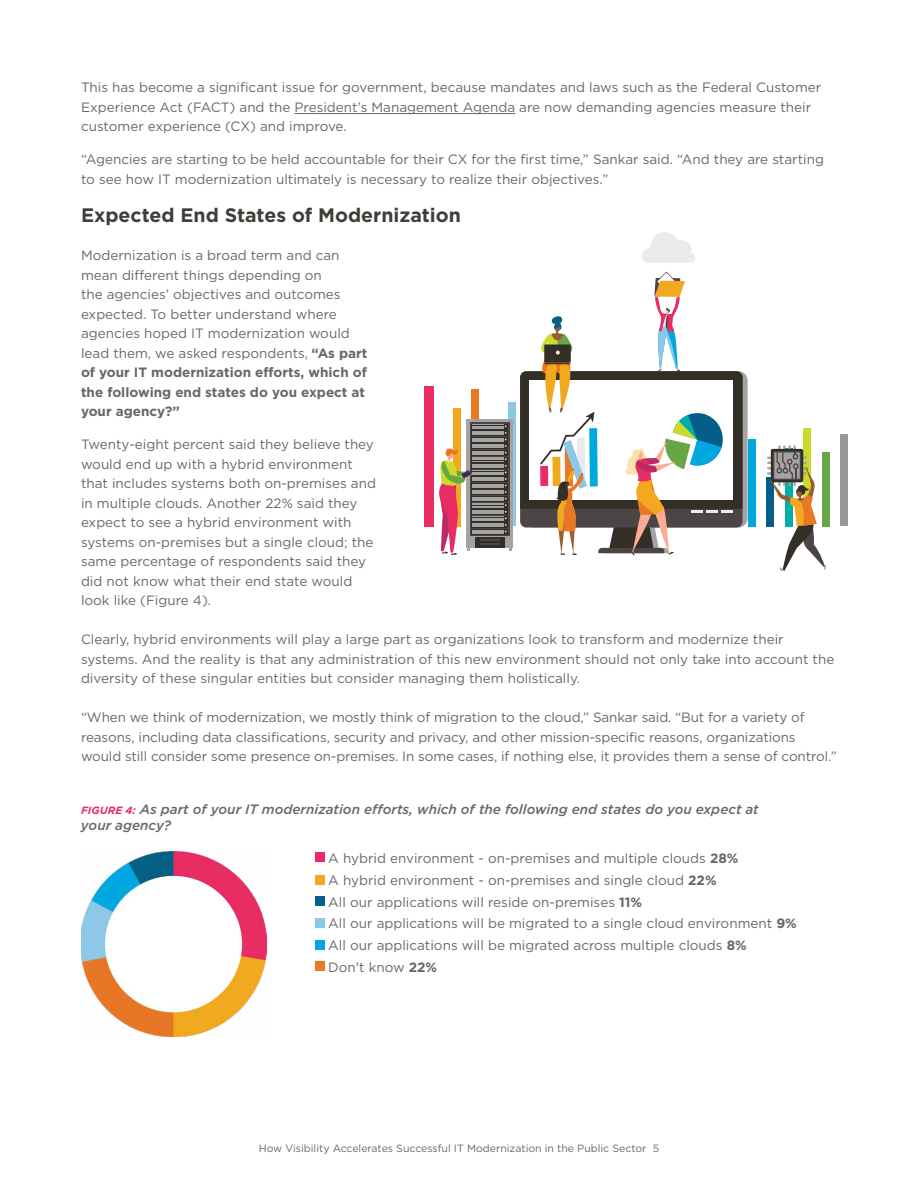
<style>
.page{position:relative;width:918px;height:1188px;background:#fff}
.page>*{position:absolute;margin:0;border:0;box-sizing:border-box;transform-origin:0 0}
.t1{font:700 19.5px "Gotham";color:#413d39}
.t2{font:13.5px/19.5px "Gotham";color:#666767}
.t3{font:italic 500 13.5px/16.5px "Gotham";color:#666767}
.t4{font:10.5px "Gotham";color:#666767}
.s1{font-weight:700}
.s2{font-weight:700;font-size:10.5px;color:#e92c63}
</style>
<div class="page">
<hr style="left:294px;top:113px;width:221px;height:1px;background:#666767">
<svg style="left:642px;top:232px;width:53px;height:31px"></svg>
<div style="left:453px;top:408px;width:8px;height:118px;background:#f2a81f"></div>
<div style="left:471px;top:390px;width:8px;height:136px;background:#e87824"></div>
<div style="left:508px;top:403px;width:8px;height:123px;background:#8cc7e8"></div>
<div style="left:748px;top:439px;width:8px;height:87px;background:#00a8e0"></div>
<div style="left:766px;top:477px;width:8px;height:49px;background:#055e87"></div>
<div style="left:803px;top:428px;width:8px;height:98px;background:#ccdb29"></div>
<div style="left:822px;top:452px;width:8px;height:74px;background:#66a645"></div>
<div style="left:840px;top:434px;width:8px;height:92px;background:#969999"></div>
<div style="left:424px;top:386px;width:9px;height:140px;background:#e92c63"></div>
<svg style="left:466px;top:419px;width:47px;height:128px"></svg>
<svg style="left:470px;top:423px;width:39px;height:113px"></svg>
<svg style="left:475px;top:537px;width:29px;height:10px"></svg>
<svg style="left:480px;top:539px;width:19px;height:5px"></svg>
<svg style="left:472px;top:424px;width:36px;height:6px"></svg>
<hr style="left:472px;top:425px;width:32px;height:1px;background:#a3a3a3">
<hr style="left:472px;top:426px;width:32px;height:1px;background:#a3a3a3">
<hr style="left:472px;top:427px;width:32px;height:1px;background:#a3a3a3">
<hr style="left:472px;top:428px;width:32px;height:1px;background:#a3a3a3">
<div style="left:472px;top:430px;width:36px;height:6px;background:#332e26"></div>
<hr style="left:472px;top:431px;width:32px;height:1px;background:#a3a3a3">
<hr style="left:472px;top:432px;width:32px;height:1px;background:#a3a3a3">
<hr style="left:472px;top:433px;width:32px;height:1px;background:#a3a3a3">
<hr style="left:472px;top:434px;width:32px;height:1px;background:#a3a3a3">
<svg style="left:472px;top:437px;width:36px;height:6px"></svg>
<hr style="left:472px;top:438px;width:32px;height:1px;background:#a3a3a3">
<hr style="left:472px;top:439px;width:32px;height:1px;background:#a3a3a3">
<hr style="left:472px;top:440px;width:32px;height:1px;background:#a3a3a3">
<hr style="left:472px;top:441px;width:32px;height:1px;background:#a3a3a3">
<svg style="left:472px;top:443px;width:36px;height:6px"></svg>
<hr style="left:472px;top:444px;width:32px;height:1px;background:#a3a3a3">
<hr style="left:472px;top:445px;width:32px;height:1px;background:#a3a3a3">
<hr style="left:472px;top:447px;width:32px;height:1px;background:#a3a3a3">
<hr style="left:472px;top:448px;width:32px;height:1px;background:#a3a3a3">
<svg style="left:472px;top:450px;width:36px;height:6px"></svg>
<hr style="left:472px;top:451px;width:32px;height:1px;background:#a3a3a3">
<hr style="left:472px;top:452px;width:32px;height:1px;background:#a3a3a3">
<hr style="left:472px;top:453px;width:32px;height:1px;background:#a3a3a3">
<hr style="left:472px;top:454px;width:32px;height:1px;background:#a3a3a3">
<svg style="left:472px;top:457px;width:36px;height:5px"></svg>
<hr style="left:472px;top:457px;width:32px;height:1px;background:#a3a3a3">
<hr style="left:472px;top:459px;width:32px;height:1px;background:#a3a3a3">
<hr style="left:472px;top:460px;width:32px;height:1px;background:#a3a3a3">
<hr style="left:472px;top:461px;width:32px;height:1px;background:#a3a3a3">
<svg style="left:472px;top:463px;width:36px;height:6px"></svg>
<hr style="left:472px;top:464px;width:32px;height:1px;background:#a3a3a3">
<hr style="left:472px;top:465px;width:32px;height:1px;background:#a3a3a3">
<hr style="left:472px;top:466px;width:32px;height:1px;background:#a3a3a3">
<hr style="left:472px;top:467px;width:32px;height:1px;background:#a3a3a3">
<svg style="left:472px;top:470px;width:36px;height:6px"></svg>
<hr style="left:472px;top:471px;width:32px;height:1px;background:#a3a3a3">
<hr style="left:472px;top:472px;width:32px;height:1px;background:#a3a3a3">
<hr style="left:472px;top:473px;width:32px;height:1px;background:#a3a3a3">
<hr style="left:472px;top:474px;width:32px;height:1px;background:#a3a3a3">
<div style="left:472px;top:476px;width:36px;height:6px;background:#332e26"></div>
<hr style="left:472px;top:477px;width:32px;height:1px;background:#a3a3a3">
<hr style="left:472px;top:478px;width:32px;height:1px;background:#a3a3a3">
<hr style="left:472px;top:479px;width:32px;height:1px;background:#a3a3a3">
<hr style="left:472px;top:480px;width:32px;height:1px;background:#a3a3a3">
<svg style="left:472px;top:483px;width:36px;height:6px"></svg>
<hr style="left:472px;top:484px;width:32px;height:1px;background:#a3a3a3">
<hr style="left:472px;top:485px;width:32px;height:1px;background:#a3a3a3">
<hr style="left:472px;top:486px;width:32px;height:1px;background:#a3a3a3">
<hr style="left:472px;top:487px;width:32px;height:1px;background:#a3a3a3">
<svg style="left:472px;top:489px;width:36px;height:6px"></svg>
<hr style="left:472px;top:490px;width:32px;height:1px;background:#a3a3a3">
<hr style="left:472px;top:491px;width:32px;height:1px;background:#a3a3a3">
<hr style="left:472px;top:493px;width:32px;height:1px;background:#a3a3a3">
<hr style="left:472px;top:494px;width:32px;height:1px;background:#a3a3a3">
<svg style="left:472px;top:496px;width:36px;height:6px"></svg>
<hr style="left:472px;top:497px;width:32px;height:1px;background:#a3a3a3">
<hr style="left:472px;top:498px;width:32px;height:1px;background:#a3a3a3">
<hr style="left:472px;top:499px;width:32px;height:1px;background:#a3a3a3">
<hr style="left:472px;top:500px;width:32px;height:1px;background:#a3a3a3">
<svg style="left:472px;top:503px;width:36px;height:5px"></svg>
<hr style="left:472px;top:503px;width:32px;height:1px;background:#a3a3a3">
<hr style="left:472px;top:505px;width:32px;height:1px;background:#a3a3a3">
<hr style="left:472px;top:506px;width:32px;height:1px;background:#a3a3a3">
<hr style="left:472px;top:507px;width:32px;height:1px;background:#a3a3a3">
<svg style="left:472px;top:509px;width:36px;height:6px"></svg>
<hr style="left:472px;top:510px;width:32px;height:1px;background:#a3a3a3">
<hr style="left:472px;top:511px;width:32px;height:1px;background:#a3a3a3">
<hr style="left:472px;top:512px;width:32px;height:1px;background:#a3a3a3">
<hr style="left:472px;top:513px;width:32px;height:1px;background:#a3a3a3">
<svg style="left:472px;top:516px;width:36px;height:6px"></svg>
<hr style="left:472px;top:517px;width:32px;height:1px;background:#a3a3a3">
<hr style="left:472px;top:518px;width:32px;height:1px;background:#a3a3a3">
<hr style="left:472px;top:519px;width:32px;height:1px;background:#a3a3a3">
<hr style="left:472px;top:520px;width:32px;height:1px;background:#a3a3a3">
<svg style="left:472px;top:522px;width:36px;height:6px"></svg>
<hr style="left:472px;top:523px;width:32px;height:1px;background:#a3a3a3">
<hr style="left:472px;top:524px;width:32px;height:1px;background:#a3a3a3">
<hr style="left:472px;top:525px;width:32px;height:1px;background:#a3a3a3">
<hr style="left:472px;top:527px;width:32px;height:1px;background:#a3a3a3">
<svg style="left:472px;top:529px;width:36px;height:6px"></svg>
<hr style="left:472px;top:530px;width:32px;height:1px;background:#a3a3a3">
<hr style="left:472px;top:531px;width:32px;height:1px;background:#a3a3a3">
<hr style="left:472px;top:532px;width:32px;height:1px;background:#a3a3a3">
<hr style="left:472px;top:533px;width:32px;height:1px;background:#a3a3a3">
<svg style="left:505px;top:425px;width:2px;height:107px"></svg>
<svg style="left:439px;top:448px;width:33px;height:107px"></svg>
<svg style="left:767px;top:446px;width:59px;height:126px"></svg>
<svg style="left:520px;top:272px;width:228px;height:284px"></svg>
<img style="left:81px;top:852px;width:185px;height:185px">
<div style="left:315px;top:875px;width:10px;height:10px;background:#f1a91e"></div>
<div style="left:315px;top:918px;width:10px;height:10px;background:#8dc8e8"></div>
<div style="left:315px;top:852px;width:10px;height:9px;background:#e92c63"></div>
<div style="left:315px;top:940px;width:10px;height:9px;background:#00a8e1"></div>
<div style="left:315px;top:896px;width:10px;height:10px;background:#055f86"></div>
<div style="left:315px;top:961px;width:10px;height:9px;background:#e97724"></div>
<p class="t2" style="left:81px;top:78px;width:742px">This has become a significant issue for government, because mandates and laws such as the Federal Customer<br>Experience Act (FACT) and the President’s Management Agenda are now demanding agencies measure their customer experience (CX) and improve.</p>
<p class="t2" style="left:81px;top:150px;width:744px">“Agencies are starting to be held accountable for their CX for the first time,” Sankar said. “And they are starting to see how IT modernization ultimately is necessary to realize their objectives.”</p>
<h1 class="t1" style="left:81px;top:204px;width:381px">Expected End States of Modernization</h1>
<p class="t2" style="left:81px;top:246px;width:288px">Modernization is a broad term and can mean different things depending on<br>the agencies’ objectives and outcomes expected. To better understand where agencies hoped IT modernization would lead them, we asked respondents, <span class="s1">“As part of your IT modernization efforts, which of the following end states do you expect at your agency?”</span></p>
<p class="t2" style="left:81px;top:435px;width:297px">Twenty-eight percent said they believe they would end up with a hybrid environment that includes systems both on-premises and in multiple clouds. Another 22% said they expect to see a hybrid environment with systems on-premises but a single cloud; the same percentage of respondents said they did not know what their end state would look like (Figure 4).</p>
<p class="t2" style="left:81px;top:629px;width:755px">Clearly, hybrid environments will play a large part as organizations look to transform and modernize their systems. And the reality is that any administration of this new environment should not only take into account the diversity of these singular entities but consider managing them holistically.</p>
<p class="t2" style="left:81px;top:707px;width:757px">“When we think of modernization, we mostly think of migration to the cloud,” Sankar said. “But for a variety of reasons, including data classifications, security and privacy, and other mission-specific reasons, organizations would still consider some presence on-premises. In some cases, if nothing else, it provides them a sense of control.”</p>
<p class="t3" style="left:81px;top:801px;width:679px"><span class="s2">FIGURE 4:</span> As part of your IT modernization efforts, which of the following end states do you expect at your agency?</p>
<p class="t2" style="left:328px;top:847px;width:470px;line-height:21.8px">A hybrid environment - on-premises and multiple clouds <span class="s1">28%<br></span>A hybrid environment - on-premises and single cloud <span class="s1">22%<br></span>All our applications will reside on-premises <span class="s1">11%<br></span>All our applications will be migrated to a single cloud environment <span class="s1">9% </span>All our applications will be migrated across multiple clouds <span class="s1">8%<br></span>Don't know <span class="s1">22%</span></p>
<p class="t4" style="left:259px;top:1143px;width:402px">How Visibility Accelerates Successful IT Modernization in the Public Sector 5</p>
</div>
